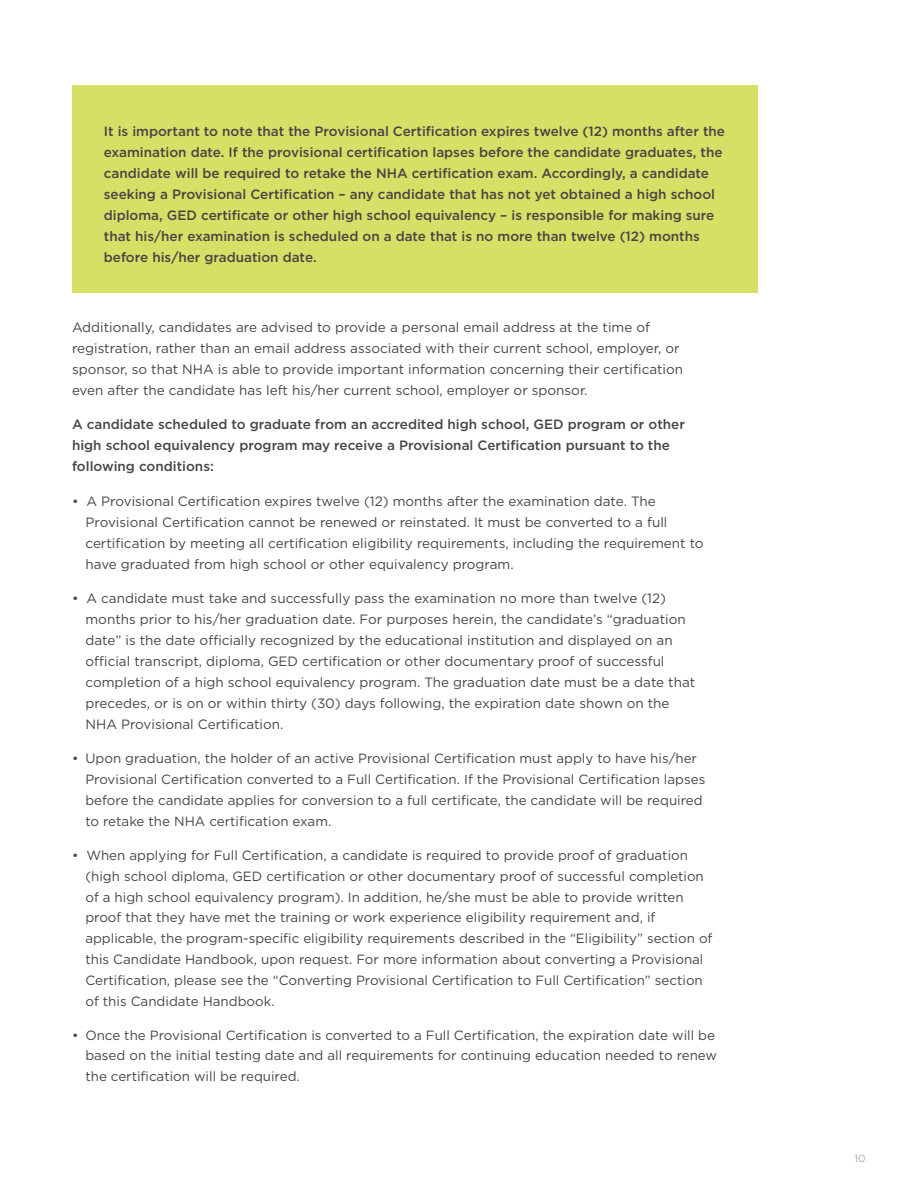
<style>
.page{position:relative;width:918px;height:1188px;background:#fff}
.page>*{position:absolute;margin:0;border:0;box-sizing:border-box;transform-origin:0 0}
.t1{font:13.5px/21px "Gotham";color:#4a4444}
.t2{font:500 13.5px/21px "Gotham";color:#4a4444}
.t3{font:13.35px/20.9px "Gotham";color:#4a4444}
.t4{font:10.5px "Gotham Rounded";color:#a8a9ad}
</style>
<div class="page">
<div style="left:72px;top:86px;width:686px;height:207px;background:#d6df66"></div>
<p class="t2" style="left:104px;top:120px;width:623px">It is important to note that the Provisional Certification expires twelve (12) months after the examination date. If the provisional certification lapses before the candidate graduates, the candidate will be required to retake the NHA certification exam. Accordingly, a candidate seeking a Provisional Certification – any candidate that has not yet obtained a high school diploma, GED certificate or other high school equivalency – is responsible for making sure that his/her examination is scheduled on a date that is no more than twelve (12) months before his/her graduation date.</p>
<p class="t1" style="left:72px;top:316px;width:613px">Additionally, candidates are advised to provide a personal email address at the time of registration, rather than an email address associated with their current school, employer, or sponsor, so that NHA is able to provide important information concerning their certification even after the candidate has left his/her current school, employer or sponsor.</p>
<p class="t2" style="left:72px;top:414px;width:615px">A candidate scheduled to graduate from an accredited high school, GED program or other high school equivalency program may receive a Provisional Certification pursuant to the following conditions:</p>
<p class="t1" style="left:86px;top:490px;width:620px;text-indent:-14px">• A Provisional Certification expires twelve (12) months after the examination date. The Provisional Certification cannot be renewed or reinstated. It must be converted to a full certification by meeting all certification eligibility requirements, including the requirement to have graduated from high school or other equivalency program.</p>
<p class="t1" style="left:86px;top:588px;width:611px;text-indent:-14px">• A candidate must take and successfully pass the examination no more than twelve (12) months prior to his/her graduation date. For purposes herein, the candidate’s “graduation date” is the date officially recognized by the educational institution and displayed on an official transcript, diploma, GED certification or other documentary proof of successful completion of a high school equivalency program. The graduation date must be a date that precedes, or is on or within thirty (30) days following, the expiration date shown on the NHA Provisional Certification.</p>
<p class="t3" style="left:85px;top:748px;width:621px;text-indent:-13px">• Upon graduation, the holder of an active Provisional Certification must apply to have his/her Provisional Certification converted to a Full Certification. If the Provisional Certification lapses before the candidate applies for conversion to a full certificate, the candidate will be required to retake the NHA certification exam.</p>
<p class="t3" style="left:85px;top:845px;width:629px;text-indent:-13px">• When applying for Full Certification, a candidate is required to provide proof of graduation (high school diploma, GED certification or other documentary proof of successful completion of a high school equivalency program). In addition, he/she must be able to provide written proof that they have met the training or work experience eligibility requirement and, if applicable, the program-specific eligibility requirements described in the “Eligibility” section of this Candidate Handbook, upon request. For more information about converting a Provisional Certification, please see the “Converting Provisional Certification to Full Certification” section of this Candidate Handbook.</p>
<p class="t3" style="left:85px;top:1024px;width:633px;text-indent:-13px">• Once the Provisional Certification is converted to a Full Certification, the expiration date will be based on the initial testing date and all requirements for continuing education needed to renew the certification will be required.</p>
<p class="t4" style="left:855px;top:1151px;width:13px">10</p>
</div>
